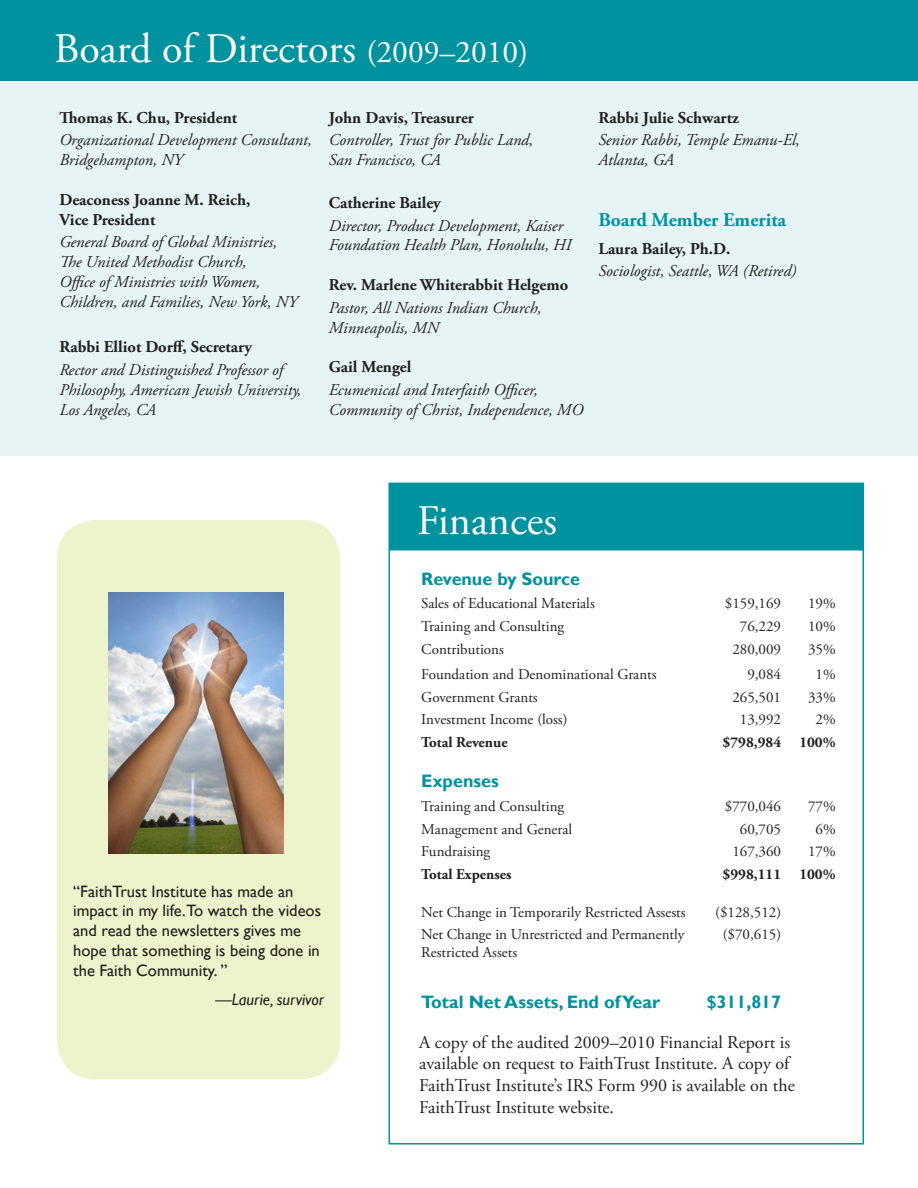
<style>
.page{position:relative;width:918px;height:1188px;background:#fff}
.page>*{position:absolute;margin:0;border:0;box-sizing:border-box;transform-origin:0 0}
.t1{font:42px "Adobe Garamond Pro";color:#fff}
.t2{font:700 19.5px "Adobe Garamond Pro";color:#00929f}
.t3{font:18px/21.6px "Adobe Garamond Pro";color:#231f20}
.t4{font:700 18px "Gill Sans";color:#00929f}
.t5{font:italic 16.5px/19.8px "Adobe Garamond Pro";color:#231f20}
.t6{font:700 16.5px/19.8px "Adobe Garamond Pro";color:#231f20}
.t7{font:16.5px/19.8px "Gill Sans";color:#231f20}
.t8{font:italic 16.5px "Gill Sans";color:#231f20}
.t9{font:15px/18px "Adobe Garamond Pro";color:#231f20}
.t10{font:700 15px "Adobe Garamond Pro";color:#231f20}
.s1{font-size:31.5px}
</style>
<div class="page">
<div style="left:57px;top:520px;width:283px;height:559px;background:#edf3cb;border-radius:39px"></div>
<div style="left:0;top:0;width:918px;height:81px;background:#00929f"></div>
<div style="left:388px;top:483px;width:476px;height:66px;background:#00929f"></div>
<div style="left:0;top:81px;width:918px;height:375px;background:#e6f4f5"></div>
<div style="left:388px;top:549px;width:476px;height:595px;border:2px solid #00929f"></div>
<img style="left:109px;top:592px;width:175px;height:262px">
<p class="t1" style="left:54px;top:23px;width:476px">Board of Directors <span class="s1">(2009–2010)</span></p>
<p class="t6" style="left:59px;top:108px;width:179px">Thomas K. Chu, President</p>
<p class="t5" style="left:59px;top:131px;width:254px">Organizational Development Consultant,<br>Bridgehampton, NY</p>
<p class="t6" style="left:59px;top:190px;width:192px">Deaconess Joanne M. Reich,<br>Vice President</p>
<p class="t5" style="left:59px;top:233px;width:219px">General Board of Global Ministries,</p>
<p class="t5" style="left:59px;top:252px;width:189px">The United Methodist Church,</p>
<p class="t5" style="left:59px;top:272px;width:239px">Office of Ministries with Women,<br>Children, and Families, New York, NY</p>
<p class="t6" style="left:59px;top:338px;width:194px">Rabbi Elliot Dorff, Secretary</p>
<p class="t5" style="left:59px;top:360px;width:244px">Rector and Distinguished Professor of<br>Philosophy, American Jewish University,</p>
<p class="t5" style="left:59px;top:400px;width:98px">Los Angeles, CA</p>
<p class="t6" style="left:329px;top:108px;width:147px">John Davis, Treasurer</p>
<p class="t5" style="left:329px;top:131px;width:206px">Controller, Trust for Public Land,</p>
<p class="t5" style="left:329px;top:150px;width:113px">San Francisco, CA</p>
<p class="t6" style="left:329px;top:193px;width:114px">Catherine Bailey</p>
<p class="t5" style="left:329px;top:216px;width:244px">Director, Product Development, Kaiser<br>Foundation Health Plan, Honolulu, HI</p>
<p class="t6" style="left:329px;top:275px;width:241px">Rev. Marlene Whiterabbit Helgemo</p>
<p class="t5" style="left:329px;top:298px;width:214px">Pastor, All Nations Indian Church,<br>Minneapolis, MN</p>
<p class="t6" style="left:329px;top:357px;width:84px">Gail Mengel</p>
<p class="t5" style="left:329px;top:380px;width:256px">Ecumenical and Interfaith Officer,<br>Community of Christ, Independence, MO</p>
<p class="t6" style="left:598px;top:108px;width:142px">Rabbi Julie Schwartz</p>
<p class="t5" style="left:598px;top:131px;width:203px">Senior Rabbi, Temple Emanu-El,<br>Atlanta, GA</p>
<p class="t2" style="left:598px;top:209px;width:189px">Board Member Emerita</p>
<p class="t6" style="left:598px;top:239px;width:134px">Laura Bailey, Ph.D.</p>
<p class="t5" style="left:598px;top:262px;width:200px">Sociologist, Seattle, WA (Retired)</p>
<p class="t7" style="left:73px;top:881px;width:249px">“FaithTrust Institute has made an impact in my life.To watch the videos and read the newsletters gives me hope that something is being done in the Faith Community. ”</p>
<p class="t8" style="left:215px;top:989px;width:110px">—Laurie, survivor</p>
<p class="t1" style="left:417px;top:495px;width:142px">Finances</p>
<p class="t4" style="left:421px;top:568px;width:160px">Revenue by Source</p>
<p class="t9" style="left:421px;top:595px;width:175px">Sales of Educational Materials</p>
<p class="t9" style="left:725px;top:595px;width:58px">$159,169</p>
<p class="t9" style="left:808px;top:595px;width:29px">19%</p>
<p class="t9" style="left:421px;top:618px;width:145px">Training and Consulting</p>
<p class="t9" style="left:740px;top:618px;width:43px">76,229</p>
<p class="t9" style="left:808px;top:618px;width:29px">10%</p>
<p class="t9" style="left:421px;top:640px;width:84px">Contributions</p>
<p class="t9" style="left:732px;top:640px;width:50px">280,009</p>
<p class="t9" style="left:808px;top:640px;width:29px">35%</p>
<p class="t9" style="left:421px;top:665px;width:237px">Foundation and Denominational Grants</p>
<p class="t9" style="left:747px;top:665px;width:35px">9,084</p>
<p class="t9" style="left:816px;top:665px;width:22px">1%</p>
<p class="t9" style="left:421px;top:688px;width:118px">Government Grants</p>
<p class="t9" style="left:732px;top:688px;width:50px">265,501</p>
<p class="t9" style="left:808px;top:688px;width:29px">33%</p>
<p class="t9" style="left:421px;top:711px;width:148px">Investment Income (loss)</p>
<p class="t9" style="left:740px;top:711px;width:43px">13,992</p>
<p class="t9" style="left:816px;top:711px;width:22px">2%</p>
<p class="t10" style="left:421px;top:734px;width:88px">Total Revenue</p>
<p class="t10" style="left:723px;top:734px;width:60px">$798,984</p>
<p class="t10" style="left:799px;top:734px;width:38px">100%</p>
<p class="t4" style="left:421px;top:770px;width:79px">Expenses</p>
<p class="t9" style="left:421px;top:797px;width:145px">Training and Consulting</p>
<p class="t9" style="left:725px;top:797px;width:58px">$770,046</p>
<p class="t9" style="left:808px;top:797px;width:29px">77%</p>
<p class="t9" style="left:421px;top:820px;width:153px">Management and General</p>
<p class="t9" style="left:740px;top:820px;width:43px">60,705</p>
<p class="t9" style="left:816px;top:820px;width:22px">6%</p>
<p class="t9" style="left:421px;top:843px;width:71px">Fundraising</p>
<p class="t9" style="left:732px;top:843px;width:50px">167,360</p>
<p class="t9" style="left:808px;top:843px;width:29px">17%</p>
<p class="t10" style="left:421px;top:866px;width:92px">Total Expenses</p>
<p class="t10" style="left:723px;top:866px;width:60px">$998,111</p>
<p class="t10" style="left:799px;top:866px;width:38px">100%</p>
<p class="t9" style="left:421px;top:903px;width:266px">Net Change in Temporarily Restricted Assests</p>
<p class="t9" style="left:715px;top:903px;width:67px">($128,512)</p>
<p class="t9" style="left:421px;top:926px;width:265px">Net Change in Unrestricted and Permanently<br>Restricted Assets</p>
<p class="t9" style="left:723px;top:926px;width:60px">($70,615)</p>
<p class="t4" style="left:421px;top:991px;width:240px">Total Net Assets, End of Year</p>
<p class="t4" style="left:707px;top:991px;width:76px">$311,817</p>
<p class="t3" style="left:419px;top:1032px;width:377px">A copy of the audited 2009–2010 Financial Report is available on request to FaithTrust Institute. A copy of FaithTrust Institute’s IRS Form 990 is available on the FaithTrust Institute website.</p>
</div>
